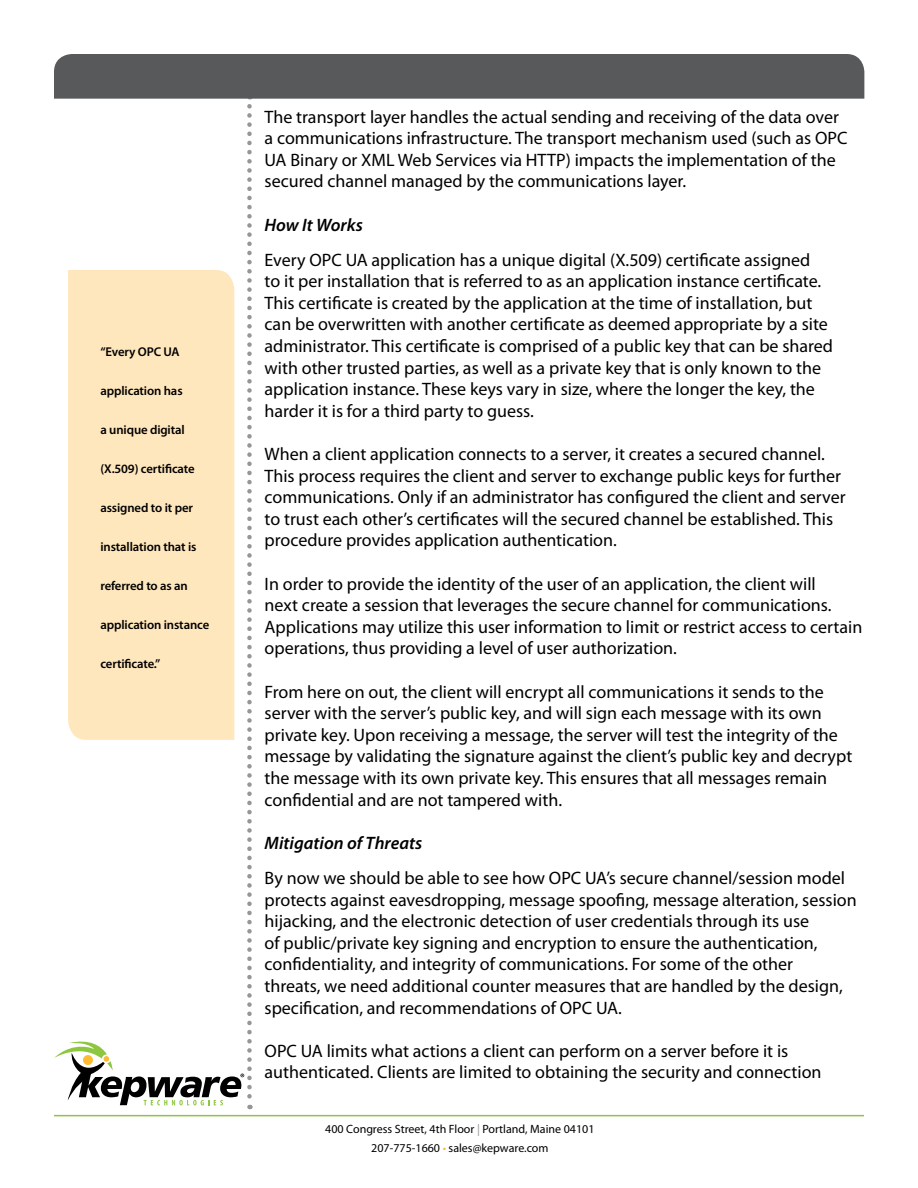
<style>
.page{position:relative;width:918px;height:1188px;background:#fff}
.page>*{position:absolute;margin:0;border:0;box-sizing:border-box;transform-origin:0 0}
.t1{font:18px/21.6px "Myriad Pro";color:#000}
.t2{font:italic 600 18px "Myriad Pro";color:#000}
.t3{font:600 12.75px "Myriad Pro";letter-spacing:-.01em;color:#000}
.t4{font:12px/19.5px "Myriad Pro";color:#000;text-align:center}
.s1{color:#959696}
.s2{color:#fdbb30}
</style>
<div class="page">
<svg style="left:54px;top:106px;width:198px;height:1003px"></svg>
<hr style="left:54px;top:1115px;width:810px;height:1px;background:#8dc63f">
<div style="left:54px;top:54px;width:810px;height:45px;background:#58595b"></div>
<div style="left:68px;top:270px;width:166px;height:470px;background:#ffe7bd"></div>
<p class="t3" style="left:100px;top:345px;width:81px">“Every OPC UA</p>
<p class="t3" style="left:100px;top:384px;width:84px">application has</p>
<p class="t3" style="left:100px;top:423px;width:86px">a unique digital</p>
<p class="t3" style="left:100px;top:462px;width:96px">(X.509) certificate</p>
<p class="t3" style="left:100px;top:501px;width:94px">assigned to it per</p>
<p class="t3" style="left:100px;top:540px;width:98px">installation that is</p>
<p class="t3" style="left:100px;top:579px;width:89px">referred to as an</p>
<p class="t3" style="left:100px;top:618px;width:110px">application instance</p>
<p class="t3" style="left:100px;top:657px;width:62px">certificate.”</p>
<p class="t1" style="left:265px;top:106px;width:584px">The transport layer handles the actual sending and receiving of the data over a communications infrastructure. The transport mechanism used (such as OPC UA Binary or XML Web Services via HTTP) impacts the implementation of the secured channel managed by the communications layer.</p>
<p class="t2" style="left:265px;top:215px;width:100px">How It Works</p>
<p class="t1" style="left:265px;top:249px;width:570px">Every OPC UA application has a unique digital (X.509) certificate assigned<br>to it per installation that is referred to as an application instance certificate.<br>This certificate is created by the application at the time of installation, but can be overwritten with another certificate as deemed appropriate by a site administrator. This certificate is comprised of a public key that can be shared with other trusted parties, as well as a private key that is only known to the application instance. These keys vary in size, where the longer the key, the harder it is for a third party to guess.</p>
<p class="t1" style="left:265px;top:444px;width:583px">When a client application connects to a server, it creates a secured channel.<br>This process requires the client and server to exchange public keys for further communications. Only if an administrator has configured the client and server to trust each other’s certificates will the secured channel be established. This procedure provides application authentication.</p>
<p class="t1" style="left:265px;top:573px;width:599px">In order to provide the identity of the user of an application, the client will<br>next create a session that leverages the secure channel for communications.<br>Applications may utilize this user information to limit or restrict access to certain operations, thus providing a level of user authorization.</p>
<p class="t1" style="left:265px;top:681px;width:589px">From here on out, the client will encrypt all communications it sends to the server with the server’s public key, and will sign each message with its own private key. Upon receiving a message, the server will test the integrity of the message by validating the signature against the client’s public key and decrypt the message with its own private key. This ensures that all messages remain confidential and are not tampered with.</p>
<p class="t2" style="left:265px;top:833px;width:159px">Mitigation of Threats</p>
<p class="t1" style="left:265px;top:868px;width:594px">By now we should be able to see how OPC UA’s secure channel/session model protects against eavesdropping, message spoofing, message alteration, session hijacking, and the electronic detection of user credentials through its use<br>of public/private key signing and encryption to ensure the authentication, confidentiality, and integrity of communications. For some of the other<br>threats, we need additional counter measures that are handled by the design, specification, and recommendations of OPC UA.</p>
<p class="t1" style="left:265px;top:1040px;width:559px">OPC UA limits what actions a client can perform on a server before it is authenticated. Clients are limited to obtaining the security and connection</p>
<p class="t4" style="left:325px;top:1119px;width:271px">400 Congress Street, 4th Floor <span class="s1">|</span> Portland, Maine 04101<br>207-775-1660 <span class="s2">•</span> sales@kepware.com</p>
</div>
